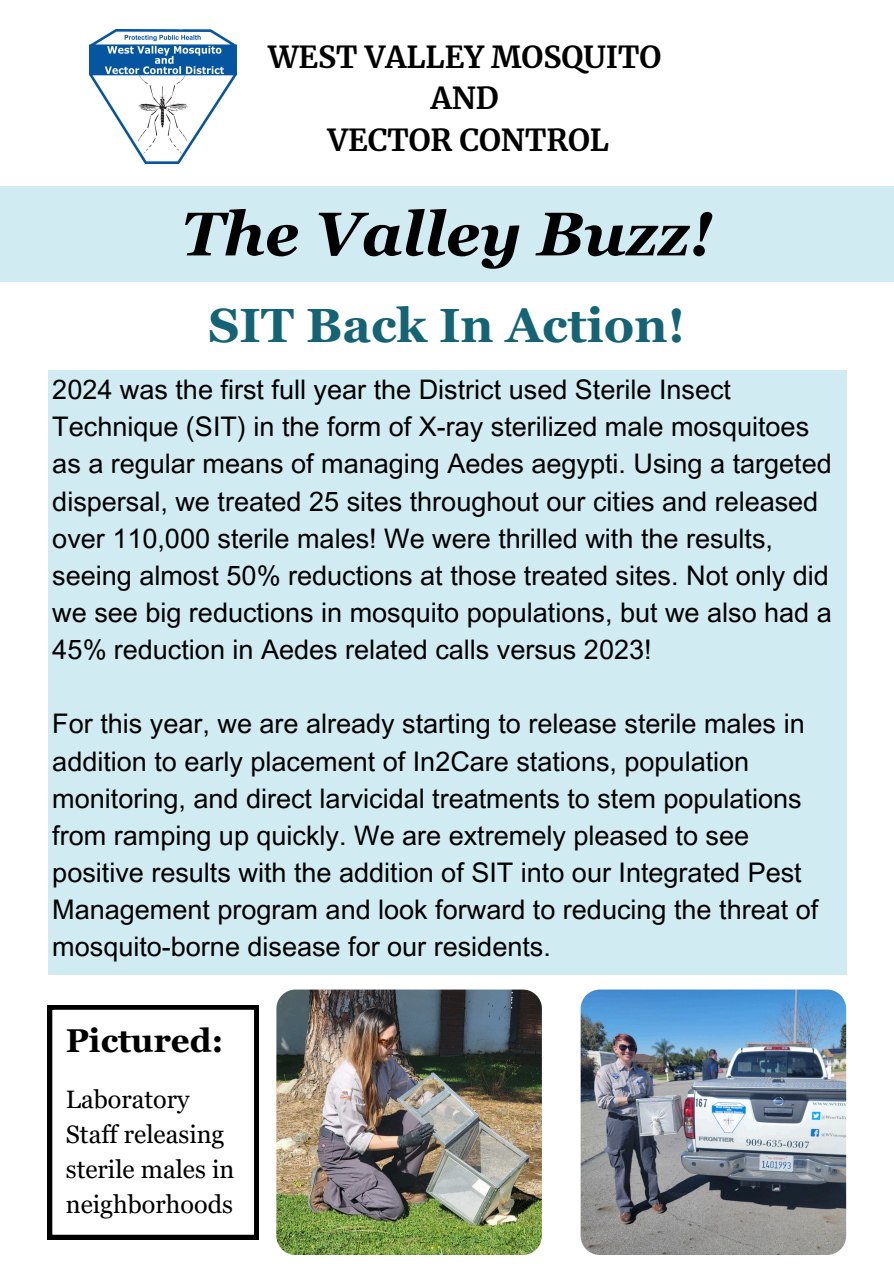
<style>
.page{position:relative;width:894px;height:1264px;background:#fff}
.page>*{position:absolute;margin:0;border:0;box-sizing:border-box;transform-origin:0 0}
.t1{font:italic 700 61.5px "Georgia Pro";color:#000}
.t2{font:700 48px "Georgia Pro";color:#146476}
.t3{font:700 33px "Georgia Pro";color:#000}
.t4{font:700 30px/41.7px "Merriweather";color:#000;text-align:center}
.t5{font:27px/37.2px "Arial MT Pro";color:#000}
.t6{font:25.2px/34.8px "Georgia Pro";color:#000}
</style>
<div class="page">
<img style="left:89px;top:30px;width:148px;height:134px">
<div style="left:0;top:186px;width:893px;height:95px;background:#d0ecf2"></div>
<div style="left:48px;top:370px;width:797px;height:604px;background:#d0ecf2"></div>
<img style="left:276px;top:989px;width:265px;height:265px">
<img style="left:580px;top:989px;width:265px;height:265px">
<svg style="left:48px;top:1005px;width:210px;height:234px"></svg>
<p class="t4" style="left:268px;top:36px;width:394px">WEST VALLEY MOSQUITO<br>AND<br>VECTOR CONTROL</p>
<h3 class="t1" style="left:181px;top:199px;width:532px">The Valley Buzz!</h3>
<p class="t2" style="left:208px;top:298px;width:478px">SIT Back In Action!</p>
<h1 class="t5" style="left:52px;top:374px;width:780px">2024 was the first full year the District used Sterile Insect Technique (SIT) in the form of X-ray sterilized male mosquitoes as a regular means of managing Aedes aegypti. Using a targeted dispersal, we treated 25 sites throughout our cities and released over 110,000 sterile males! We were thrilled with the results, seeing almost 50% reductions at those treated sites. Not only did we see big reductions in mosquito populations, but we also had a 45% reduction in Aedes related calls versus 2023!</h1>
<h2 class="t5" style="left:52px;top:708px;width:767px">For this year, we are already starting to release sterile males in addition to early placement of In2Care stations, population monitoring, and direct larvicidal treatments to stem populations from ramping up quickly. We are extremely pleased to see positive results with the addition of SIT into our Integrated Pest Management program and look forward to reducing the threat of mosquito-borne disease for our residents.</h2>
<p class="t3" style="left:66px;top:1021px;width:159px">Pictured:</p>
<h4 class="t6" style="left:66px;top:1081px;width:170px">Laboratory<br>Staff releasing sterile males in neighborhoods</h4>
</div>
